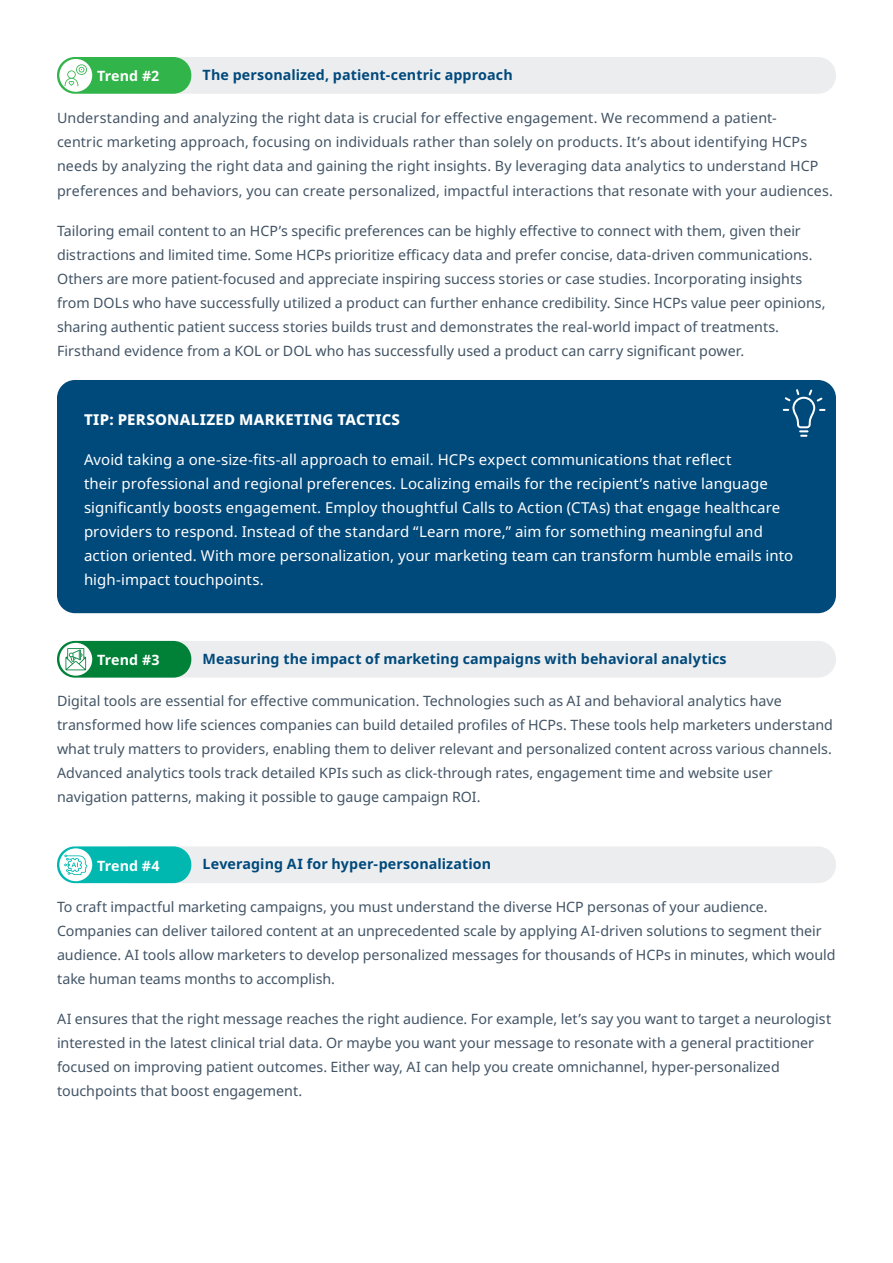
<style>
.page{position:relative;width:893px;height:1263px;background:#fff}
.page>*{position:absolute;margin:0;border:0;box-sizing:border-box;transform-origin:0 0}
.Sidebar_body_copy{font:15px/24px "Noto Sans";letter-spacing:.005em;color:#fff}
.Sidebar_heading{font:800 15px "Noto Sans";letter-spacing:.02em;color:#fff}
.Body_copy_-_Space{font:14.25px/24px "Noto Sans";color:#425465}
.Subheading{font:700 14.25px "Noto Sans";letter-spacing:.01em;color:#00497b}
.Body_copy_-_Space-2{font:700 14.25px "Noto Sans";letter-spacing:.01em;color:#fff}
</style>
<div class="page">
<div style="left:57px;top:380px;width:779px;height:233px;background:#00497b;border-radius:18px"></div>
<div style="left:114px;top:57px;width:722px;height:37px;background:#ecedef;border-radius:18px"></div>
<div style="left:57px;top:57px;width:134px;height:37px;background:#31b44a;border-radius:18px"></div>
<div style="left:59px;top:59px;width:33px;height:33px;background:#fff;border-radius:50%"></div>
<div style="left:114px;top:641px;width:722px;height:37px;background:#ecedef;border-radius:18px"></div>
<div style="left:114px;top:846px;width:722px;height:37px;background:#ecedef;border-radius:18px"></div>
<div style="left:57px;top:641px;width:134px;height:37px;background:#018138;border-radius:18px"></div>
<div style="left:57px;top:846px;width:134px;height:37px;background:#00b8af;border-radius:18px"></div>
<svg style="left:59px;top:643px;width:33px;height:33px"></svg>
<div style="left:59px;top:848px;width:33px;height:33px;background:#fff;border-radius:50%"></div>
<svg style="left:65px;top:64px;width:22px;height:22px"></svg>
<svg style="left:65px;top:648px;width:21px;height:22px"></svg>
<svg style="left:64px;top:854px;width:23px;height:21px"></svg>
<svg style="left:783px;top:389px;width:42px;height:48px"></svg>
<p class="Body_copy_-_Space-2" style="left:97px;top:66px;width:64px">Trend #2</p>
<p class="Subheading" style="left:203px;top:65px;width:312px">The personalized, patient-centric approach</p>
<p class="Body_copy_-_Space" style="left:57px;top:107px;width:777px">Understanding and analyzing the right data is crucial for effective engagement. We recommend a patient-<br>centric marketing approach, focusing on individuals rather than solely on products. It’s about identifying HCPs needs by analyzing the right data and gaining the right insights. By leveraging data analytics to understand HCP preferences and behaviors, you can create personalized, impactful interactions that resonate with your audiences.</p>
<p class="Body_copy_-_Space" style="left:57px;top:219px;width:770px">Tailoring email content to an HCP’s specific preferences can be highly effective to connect with them, given their distractions and limited time. Some HCPs prioritize efficacy data and prefer concise, data-driven communications.<br>Others are more patient-focused and appreciate inspiring success stories or case studies. Incorporating insights from DOLs who have successfully utilized a product can further enhance credibility. Since HCPs value peer opinions, sharing authentic patient success stories builds trust and demonstrates the real-world impact of treatments.<br>Firsthand evidence from a KOL or DOL who has successfully used a product can carry significant power.</p>
<p class="Sidebar_heading" style="left:84px;top:408px;width:318px">TIP: PERSONALIZED MARKETING TACTICS</p>
<p class="Sidebar_body_copy" style="left:84px;top:448px;width:711px">Avoid taking a one-size-fits-all approach to email. HCPs expect communications that reflect<br>their professional and regional preferences. Localizing emails for the recipient’s native language significantly boosts engagement. Employ thoughtful Calls to Action (CTAs) that engage healthcare providers to respond. Instead of the standard “Learn more,” aim for something meaningful and action oriented. With more personalization, your marketing team can transform humble emails into high-impact touchpoints.</p>
<p class="Body_copy_-_Space-2" style="left:97px;top:650px;width:64px">Trend #3</p>
<p class="Subheading" style="left:203px;top:649px;width:526px">Measuring the impact of marketing campaigns with behavioral analytics</p>
<p class="Body_copy_-_Space" style="left:57px;top:690px;width:777px">Digital tools are essential for effective communication. Technologies such as AI and behavioral analytics have transformed how life sciences companies can build detailed profiles of HCPs. These tools help marketers understand what truly matters to providers, enabling them to deliver relevant and personalized content across various channels.<br>Advanced analytics tools track detailed KPIs such as click-through rates, engagement time and website user navigation patterns, making it possible to gauge campaign ROI.</p>
<p class="Body_copy_-_Space-2" style="left:97px;top:856px;width:64px">Trend #4</p>
<p class="Subheading" style="left:203px;top:854px;width:290px">Leveraging AI for hyper-personalization</p>
<p class="Body_copy_-_Space" style="left:57px;top:895px;width:780px">To craft impactful marketing campaigns, you must understand the diverse HCP personas of your audience.<br>Companies can deliver tailored content at an unprecedented scale by applying AI-driven solutions to segment their audience. AI tools allow marketers to develop personalized messages for thousands of HCPs in minutes, which would take human teams months to accomplish.</p>
<p class="Body_copy_-_Space" style="left:57px;top:1007px;width:776px">AI ensures that the right message reaches the right audience. For example, let’s say you want to target a neurologist interested in the latest clinical trial data. Or maybe you want your message to resonate with a general practitioner focused on improving patient outcomes. Either way, AI can help you create omnichannel, hyper-personalized touchpoints that boost engagement.</p>
</div>
